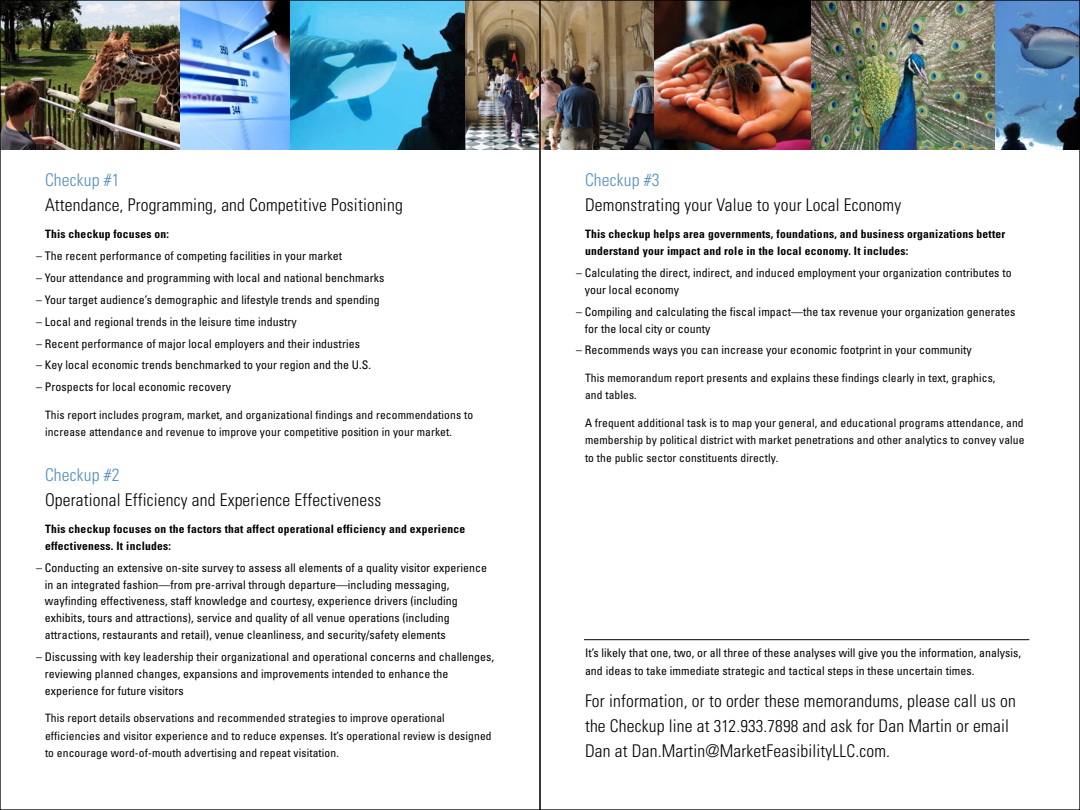
<style>
.page{position:relative;width:1080px;height:810px;background:#fff}
.page>*{position:absolute;margin:0;border:0;box-sizing:border-box;transform-origin:0 0}
.t1{font:300 condensed 17.5px/25px "Univers";letter-spacing:.01em;color:#000}
.t2{font:300 condensed 17.5px "Univers";letter-spacing:.01em;color:#508ebc}
.t3{font:condensed 11.88px/16.9px "Univers";letter-spacing:.005em;color:#000}
.t4{font:condensed 11.5px/17.5px "Univers";letter-spacing:.01em;color:#000}
.t5{font:700 condensed 11.5px/16.9px "Univers";letter-spacing:.02em;color:#000}
.s1{font-size:17px}
</style>
<div class="page">
<img style="left:290px;top:2px;width:175px;height:148px">
<hr style="left:584px;top:639px;width:445px;height:1px;background:#000">
<img style="left:2px;top:2px;width:288px;height:148px">
<img style="left:995px;top:2px;width:83px;height:148px">
<img style="left:465px;top:2px;width:530px;height:148px">
<h1 class="t2" style="left:45px;top:170px;width:76px">Checkup #1</h1>
<h1 class="t1" style="left:45px;top:193px;width:359px">Attendance, Programming, and Competitive Positioning</h1>
<p class="t5" style="left:45px;top:226px;width:126px">This checkup focuses on:</p>
<p class="t3" style="left:36px;top:247px;width:307px">– The recent performance of competing facilities in your market</p>
<p class="t3" style="left:36px;top:269px;width:350px">– Your attendance and programming with local and national benchmarks</p>
<p class="t3" style="left:36px;top:291px;width:345px">– Your target audience’s demographic and lifestyle trends and spending</p>
<p class="t3" style="left:36px;top:313px;width:262px">– Local and regional trends in the leisure time industry</p>
<p class="t3" style="left:36px;top:335px;width:325px">– Recent performance of major local employers and their industries</p>
<p class="t3" style="left:36px;top:357px;width:337px">– Key local economic trends benchmarked to your region and the U.S.</p>
<p class="t3" style="left:36px;top:379px;width:196px">– Prospects for local economic recovery</p>
<p class="t4" style="left:45px;top:406px;width:430px">This report includes program, market, and organizational findings and recommendations to increase attendance and revenue to improve your competitive position in your market.</p>
<h1 class="t2" style="left:45px;top:464px;width:76px">Checkup #2</h1>
<h1 class="t1" style="left:45px;top:487px;width:338px">Operational Efficiency and Experience Effectiveness</h1>
<p class="t5" style="left:45px;top:520px;width:422px">This checkup focuses on the factors that affect operational efficiency and experience effectiveness. It includes:</p>
<p class="t3" style="left:45px;top:559px;width:444px;text-indent:-9px">– Conducting an extensive on-site survey to assess all elements of a quality visitor experience in an integrated fashion—from pre-arrival through departure—including messaging, wayfinding effectiveness, staff knowledge and courtesy, experience drivers (including exhibits, tours and attractions), service and quality of all venue operations (including attractions, restaurants and retail), venue cleanliness, and security/safety elements</p>
<p class="t3" style="left:45px;top:648px;width:451px;text-indent:-9px">– Discussing with key leadership their organizational and operational concerns and challenges, reviewing planned changes, expansions and improvements intended to enhance the experience for future visitors</p>
<p class="t4" style="left:45px;top:709px;width:448px">This report details observations and recommended strategies to improve operational efficiencies and visitor experience and to reduce expenses. It’s operational review is designed to encourage word-of-mouth advertising and repeat visitation.</p>
<h1 class="t2" style="left:585px;top:170px;width:76px">Checkup #3</h1>
<h1 class="t1" style="left:585px;top:193px;width:318px">Demonstrating your Value to your Local Economy</h1>
<p class="t5" style="left:585px;top:226px;width:422px">This checkup helps area governments, foundations, and business organizations better understand your impact and role in the local economy. It includes:</p>
<p class="t3" style="left:585px;top:264px;width:428px;text-indent:-9px">– Calculating the direct, indirect, and induced employment your organization contributes to your local economy</p>
<p class="t3" style="left:585px;top:303px;width:432px;text-indent:-9px">– Compiling and calculating the fiscal impact—the tax revenue your organization generates for the local city or county</p>
<p class="t3" style="left:576px;top:342px;width:397px">– Recommends ways you can increase your economic footprint in your community</p>
<p class="t4" style="left:585px;top:369px;width:412px">This memorandum report presents and explains these findings clearly in text, graphics, and tables.</p>
<p class="t4" style="left:585px;top:414px;width:441px;text-align:justify">A frequent additional task is to map your general, and educational programs attendance, and membership by political district with market penetrations and other analytics to convey value to the public sector constituents directly.</p>
<p class="t3" style="left:585px;top:644px;width:438px;line-height:17.5px">It’s likely that one, two, or all three of these analyses will give you the information, analysis, and ideas to take immediate strategic and tactical steps in these uncertain times.</p>
<h1 class="t1" style="left:585px;top:689px;width:432px">For information, or to order these memorandums, please call us on the Checkup line at <span class="s1">312.933.7898</span> and ask for Dan Martin or email<br>Dan at Dan.Martin@MarketFeasibilityLLC.com.</h1>
</div>
